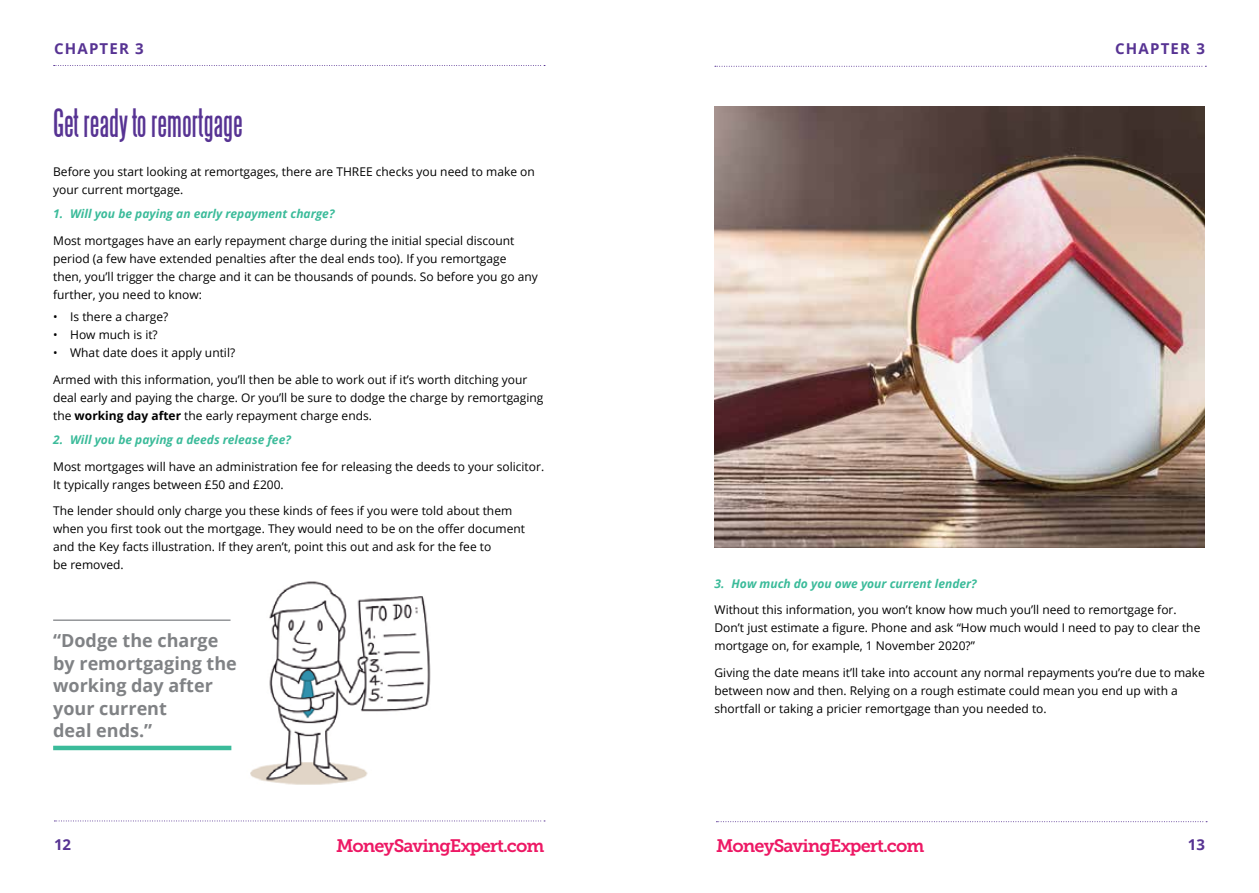
<style>
.page{position:relative;width:1259px;height:893px;background:#fff}
.page>*{position:absolute;margin:0;border:0;box-sizing:border-box;transform-origin:0 0}
.t1{font:36px "Steelfish";color:#573393}
.t2{font:700 18px/22.5px "Open Sans";color:#808285}
.t3{font:18px "Museo Slab 700";letter-spacing:-.05em;color:#ed1864}
.t4{font:700 15px "Open Sans";letter-spacing:.08em;color:#573393}
.t5{font:12px/18px "Open Sans";color:#000}
.t6{font:italic 700 12px "Open Sans";color:#3bbb9a}
.s1{font-weight:700}
</style>
<div class="page">
<svg style="left:54px;top:65px;width:491px;height:1px"></svg>
<svg style="left:54px;top:821px;width:491px;height:1px"></svg>
<img style="left:250px;top:581px;width:181px;height:204px">
<hr style="left:53px;top:746px;width:178px;height:4px;background:#3bbb9a">
<hr style="left:53px;top:619px;width:177px;height:2px;background:#939598">
<svg style="left:715px;top:66px;width:491px;height:1px"></svg>
<svg style="left:716px;top:821px;width:491px;height:1px"></svg>
<img style="left:714px;top:106px;width:491px;height:441px">
<p class="t4" style="left:54px;top:38px;width:91px">CHAPTER 3</p>
<h1 class="t1" style="left:53px;top:104px;width:191px">Get ready to remortgage</h1>
<p class="t5" style="left:53px;top:163px;width:483px">Before you start looking at remortgages, there are THREE checks you need to make on your current mortgage.</p>
<p class="t6" style="left:53px;top:206px;width:283px">1. Will you be paying an early repayment charge?</p>
<p class="t5" style="left:53px;top:231px;width:486px">Most mortgages have an early repayment charge during the initial special discount period (a few have extended penalties after the deal ends too). If you remortgage then, you’ll trigger the charge and it can be thousands of pounds. So before you go any further, you need to know:</p>
<p class="t5" style="left:53px;top:308px;width:117px">• Is there a charge?</p>
<p class="t5" style="left:53px;top:326px;width:106px">• How much is it?</p>
<p class="t5" style="left:53px;top:344px;width:183px">• What date does it apply until?</p>
<p class="t5" style="left:53px;top:370px;width:492px">Armed with this information, you’ll then be able to work out if it’s worth ditching your deal early and paying the charge. Or you’ll be sure to dodge the charge by remortgaging the <span class="s1">working day after</span> the early repayment charge ends.</p>
<p class="t6" style="left:53px;top:431px;width:239px">2. Will you be paying a deeds release fee?</p>
<p class="t5" style="left:53px;top:457px;width:492px">Most mortgages will have an administration fee for releasing the deeds to your solicitor.<br>It typically ranges between £50 and £200.</p>
<p class="t5" style="left:53px;top:501px;width:473px">The lender should only charge you these kinds of fees if you were told about them when you first took out the mortgage. They would need to be on the offer document and the Key facts illustration. If they aren’t, point this out and ask for the fee to<br>be removed.</p>
<h2 class="t2" style="left:53px;top:629px;width:185px">“Dodge the charge by remortgaging the working day after your current<br>deal ends.”</h2>
<p class="t4" style="left:54px;top:834px;width:19px">12</p>
<h2 class="t3" style="left:336px;top:836px;width:210px">MoneySavingExpert.com</h2>
<p class="t4" style="left:1115px;top:38px;width:91px">CHAPTER 3</p>
<p class="t6" style="left:714px;top:575px;width:264px">3. How much do you owe your current lender?</p>
<p class="t5" style="left:714px;top:601px;width:487px">Without this information, you won’t know how much you’ll need to remortgage for.<br>Don’t just estimate a figure. Phone and ask “How much would I need to pay to clear the mortgage on, for example, 1 November 2020?”</p>
<p class="t5" style="left:714px;top:663px;width:492px">Giving the date means it’ll take into account any normal repayments you’re due to make between now and then. Relying on a rough estimate could mean you end up with a shortfall or taking a pricier remortgage than you needed to.</p>
<h2 class="t3" style="left:716px;top:836px;width:210px">MoneySavingExpert.com</h2>
<p class="t4" style="left:1187px;top:834px;width:19px">13</p>
</div>
